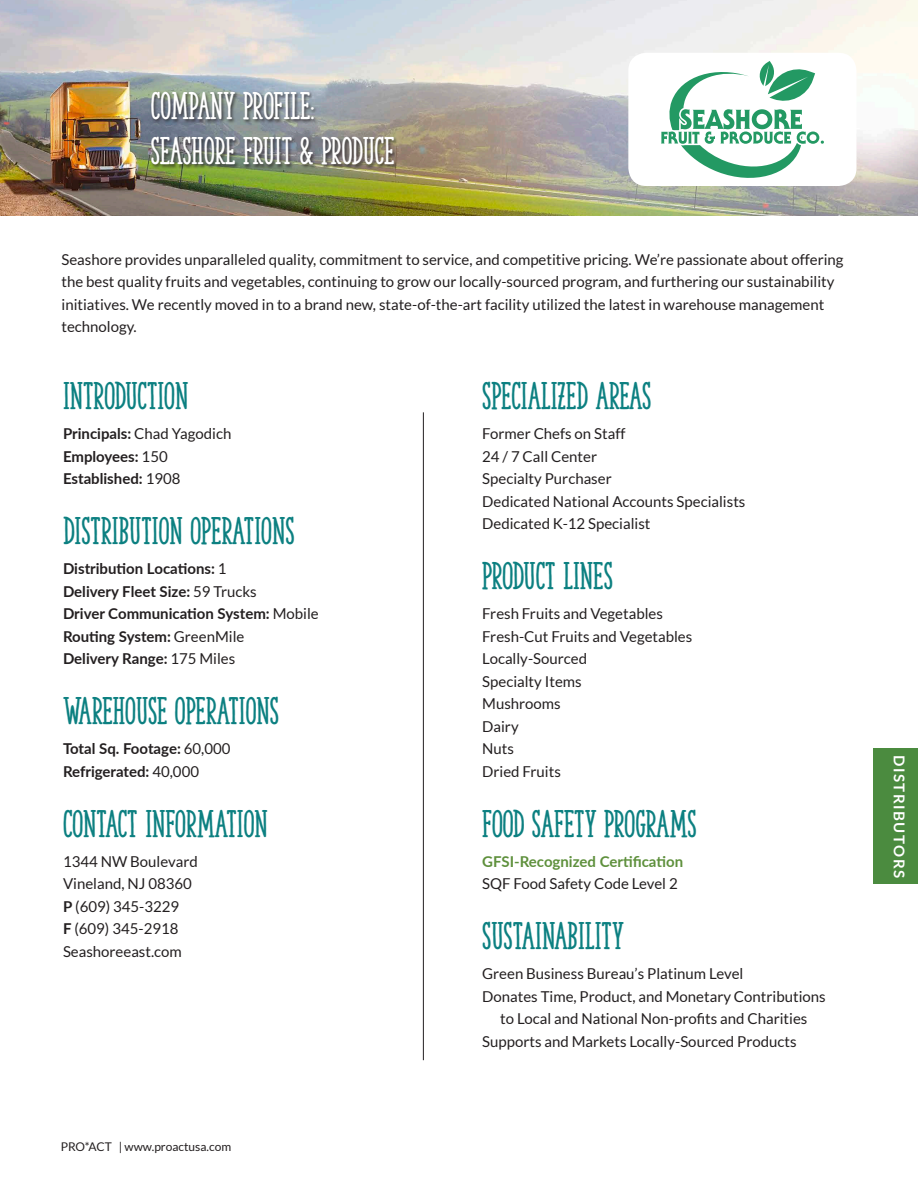
<style>
.page{position:relative;width:918px;height:1188px;background:#fff}
.page>*{position:absolute;margin:0;border:0;box-sizing:border-box;transform-origin:0 0}
.t1{font:36px "The Serif Hand Extrablack";color:#0c8081}
.t2{font:36px/45px "The Serif Hand Extrablack";color:#fff}
.t3{font:15px/22.5px "Lato";color:#231f20}
.t4{font:700 15px/22.5px "Lato";color:#231f20}
.t5{font:700 15px "Lato";color:#5e903c}
.t6{font:700 15px "Lato";letter-spacing:.1em;color:#fff}
.t7{font:12px "Lato";color:#231f20}
.s1{font-weight:400}
.s2{font-weight:700}
</style>
<div class="page">
<div style="left:873px;top:749px;width:45px;height:135px;background:#4b8b3f"></div>
<img style="left:0;top:0;width:918px;height:216px">
<div style="left:628px;top:53px;width:229px;height:133px;background:#fff;border-radius:18px"></div>
<div style="left:150px;top:90px;width:249px;height:79px;background:#231f20;opacity:.75"></div>
<hr style="left:423px;top:412px;width:1px;height:648px;background:#231f20">
<svg style="left:661px;top:61px;width:163px;height:117px"></svg>
<h1 class="t2" style="left:151px;top:83px;width:245px">COMPANY PROFILE:<br>SEASHORE FRUIT &amp; PRODUCE</h1>
<p class="t3" style="left:62px;top:248px;width:784px">Seashore provides unparalleled quality, commitment to service, and competitive pricing. We’re passionate about offering the best quality fruits and vegetables, continuing to grow our locally-sourced program, and furthering our sustainability initiatives. We recently moved in to a brand new, state-of-the-art facility utilized the latest in warehouse management technology.</p>
<h1 class="t1" style="left:63px;top:374px;width:127px">INTRODUCTION</h1>
<p class="t4" style="left:63px;top:422px;width:170px">Principals: <span class="s1">Chad Yagodich<br></span>Employees: <span class="s1">150<br></span>Established: <span class="s1">1908</span></p>
<h1 class="t1" style="left:63px;top:509px;width:233px">DISTRIBUTION OPERATIONS</h1>
<p class="t4" style="left:63px;top:557px;width:257px">Distribution Locations: <span class="s1">1<br></span>Delivery Fleet Size: <span class="s1">59 Trucks<br></span>Driver Communication System: <span class="s1">Mobile<br></span>Routing System: <span class="s1">GreenMile<br></span>Delivery Range: <span class="s1">175 Miles</span></p>
<h1 class="t1" style="left:63px;top:689px;width:217px">WAREHOUSE OPERATIONS</h1>
<p class="t4" style="left:63px;top:737px;width:169px">Total Sq. Footage: <span class="s1">60,000<br></span>Refrigerated: <span class="s1">40,000</span></p>
<h1 class="t1" style="left:63px;top:802px;width:206px">CONTACT INFORMATION</h1>
<p class="t3" style="left:63px;top:850px;width:136px">1344 NW Boulevard<br>Vineland, NJ 08360<br><span class="s2">P</span> (609) 345-3229<br><span class="s2">F</span> (609) 345-2918<br>Seashoreeast.com</p>
<p class="t7" style="left:61px;top:1140px;width:172px">PRO*ACT | www.proactusa.com</p>
<h1 class="t1" style="left:482px;top:374px;width:171px">SPECIALIZED AREAS</h1>
<p class="t3" style="left:482px;top:423px;width:265px">Former Chefs on Staff<br>24 / 7 Call Center<br>Specialty Purchaser<br>Dedicated National Accounts Specialists<br>Dedicated K-12 Specialist</p>
<h1 class="t1" style="left:482px;top:554px;width:132px">PRODUCT LINES</h1>
<p class="t3" style="left:482px;top:603px;width:212px">Fresh Fruits and Vegetables<br>Fresh-Cut Fruits and Vegetables<br>Locally-Sourced<br>Specialty Items<br>Mushrooms<br>Dairy<br>Nuts<br>Dried Fruits</p>
<h1 class="t1" style="left:482px;top:802px;width:216px">FOOD SAFETY PROGRAMS</h1>
<p class="t5" style="left:482px;top:850px;width:202px">GFSI-Recognized Certification</p>
<p class="t3" style="left:482px;top:873px;width:197px">SQF Food Safety Code Level 2</p>
<h1 class="t1" style="left:482px;top:914px;width:143px">SUSTAINABILITY</h1>
<p class="t3" style="left:482px;top:963px;width:263px">Green Business Bureau’s Platinum Level</p>
<p class="t3" style="left:482px;top:985px;width:345px">Donates Time, Product, and Monetary Contributions</p>
<p class="t3" style="left:500px;top:1008px;width:309px">to Local and National Non-profits and Charities</p>
<p class="t3" style="left:482px;top:1030px;width:316px">Supports and Markets Locally-Sourced Products</p>
<p class="t6" style="left:910px;top:755px;width:125px;rotate:90deg">DISTRIBUTORS</p>
</div>
